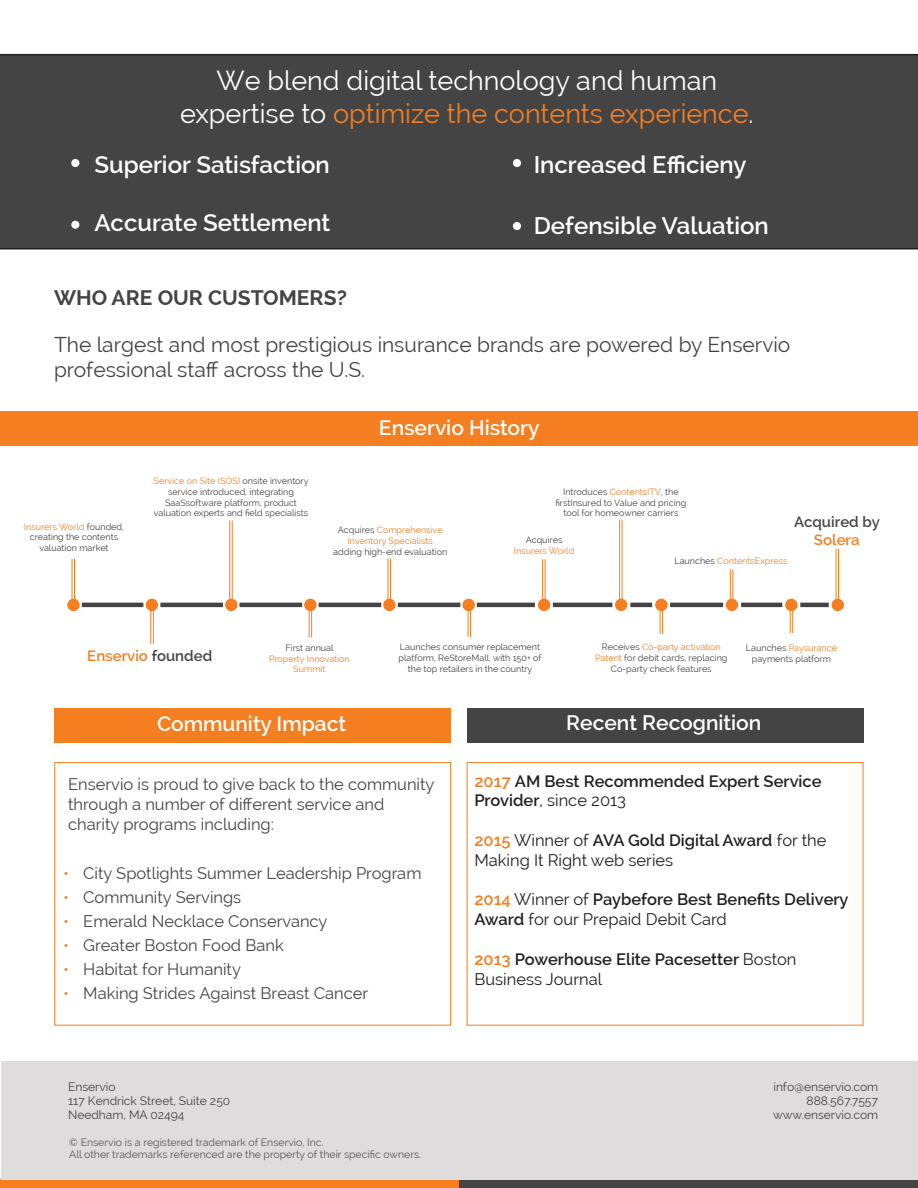
<style>
.page{position:relative;width:918px;height:1188px;background:#fff}
.page>*{position:absolute;margin:0;border:0;box-sizing:border-box;transform-origin:0 0}
.t1{font:27px/32.4px "Raleway";color:#fff;text-align:center}
.t2{font:600 24px "Raleway";color:#fff}
.New_Quote_Text{font:21px/25.2px "Raleway";color:#444}
.New_Quote_Text-2{font:600 21px "Raleway";color:#fff}
.New_Quote_Text-3{font:700 21px "Raleway";color:#444}
.New_Quote_Text-4{font:16.5px/19.8px "Raleway";color:#444}
.New_Quote_Text-5{font:600 16.5px/19.8px "Raleway";color:#231f20}
.New_Quote_Text-6{font:16.5px/19.8px "Raleway";color:#231f20}
.t3{font:600 15px/18px "Raleway";color:#444;text-align:center}
.t4{font:600 15px "Raleway";color:#f57e20}
.t5{font:12px "Raleway";color:#444}
.Body_Copy_Gray{font:10.5px/12.6px "Raleway";color:#575757}
.t6{font:9px/10.8px "Raleway";color:#444;text-align:center}
.t7{font:9px/10.8px "Raleway";color:#f57e20;text-align:center}
.s1{color:#f57e20}
.s2{color:#444}
.s3{font-weight:400}
.s4{font-weight:600;color:#f57e20}
.s5{font-weight:600}
</style>
<div class="page">
<div style="left:0;top:54px;width:918px;height:195px;background:#444"></div>
<div style="left:0;top:1180px;width:459px;height:8px;background:#f57e20"></div>
<div style="left:459px;top:1180px;width:459px;height:8px;background:#444"></div>
<div style="left:71px;top:159px;width:8px;height:8px;background:#fff;border-radius:50%"></div>
<div style="left:71px;top:221px;width:8px;height:8px;background:#fff;border-radius:50%"></div>
<div style="left:513px;top:159px;width:8px;height:8px;background:#fff;border-radius:50%"></div>
<div style="left:513px;top:222px;width:8px;height:8px;background:#fff;border-radius:50%"></div>
<div style="left:0;top:411px;width:918px;height:34px;background:#f57e20"></div>
<div style="left:467px;top:708px;width:397px;height:35px;background:#444"></div>
<div style="left:54px;top:708px;width:397px;height:35px;background:#f57e20"></div>
<div style="left:54px;top:762px;width:397px;height:264px;border:1px solid #f57e20"></div>
<div style="left:467px;top:762px;width:396px;height:264px;border:1px solid #f57e20"></div>
<div style="left:1px;top:1062px;width:917px;height:118px;background:#dfdcdd"></div>
<hr style="left:82px;top:603px;width:61px;height:4px;background:#444">
<hr style="left:160px;top:603px;width:63px;height:4px;background:#444">
<hr style="left:240px;top:603px;width:62px;height:4px;background:#444">
<hr style="left:319px;top:603px;width:62px;height:4px;background:#444">
<hr style="left:398px;top:603px;width:62px;height:4px;background:#444">
<hr style="left:477px;top:603px;width:58px;height:4px;background:#444">
<hr style="left:553px;top:603px;width:59px;height:4px;background:#444">
<hr style="left:630px;top:603px;width:22px;height:4px;background:#444">
<hr style="left:670px;top:603px;width:53px;height:4px;background:#444">
<hr style="left:741px;top:603px;width:41px;height:4px;background:#444">
<hr style="left:800px;top:603px;width:29px;height:4px;background:#444">
<div style="left:67px;top:599px;width:13px;height:12px;background:#f57e20;border-radius:50%"></div>
<div style="left:146px;top:599px;width:12px;height:12px;background:#f57e20;border-radius:50%"></div>
<div style="left:225px;top:599px;width:12px;height:12px;background:#f57e20;border-radius:50%"></div>
<div style="left:304px;top:599px;width:13px;height:12px;background:#f57e20;border-radius:50%"></div>
<div style="left:383px;top:599px;width:13px;height:12px;background:#f57e20;border-radius:50%"></div>
<div style="left:462px;top:599px;width:13px;height:12px;background:#f57e20;border-radius:50%"></div>
<div style="left:538px;top:599px;width:12px;height:12px;background:#f57e20;border-radius:50%"></div>
<div style="left:615px;top:599px;width:12px;height:12px;background:#f57e20;border-radius:50%"></div>
<div style="left:655px;top:599px;width:13px;height:12px;background:#f57e20;border-radius:50%"></div>
<div style="left:726px;top:599px;width:12px;height:12px;background:#f57e20;border-radius:50%"></div>
<div style="left:785px;top:599px;width:13px;height:12px;background:#f57e20;border-radius:50%"></div>
<div style="left:832px;top:599px;width:12px;height:12px;background:#f57e20;border-radius:50%"></div>
<hr style="left:74px;top:559px;width:1px;height:41px;background:#f57e20">
<hr style="left:72px;top:559px;width:1px;height:41px;background:#f57e20">
<hr style="left:153px;top:603px;width:1px;height:41px;background:#f57e20">
<hr style="left:151px;top:603px;width:1px;height:41px;background:#f57e20">
<hr style="left:232px;top:521px;width:1px;height:80px;background:#f57e20">
<hr style="left:229px;top:521px;width:1px;height:80px;background:#f57e20">
<hr style="left:311px;top:603px;width:1px;height:34px;background:#f57e20">
<hr style="left:309px;top:603px;width:1px;height:34px;background:#f57e20">
<hr style="left:390px;top:558px;width:1px;height:41px;background:#f57e20">
<hr style="left:388px;top:558px;width:1px;height:41px;background:#f57e20">
<hr style="left:470px;top:607px;width:1px;height:30px;background:#f57e20">
<hr style="left:468px;top:607px;width:1px;height:30px;background:#f57e20">
<hr style="left:545px;top:559px;width:1px;height:41px;background:#f57e20">
<hr style="left:542px;top:559px;width:1px;height:41px;background:#f57e20">
<hr style="left:622px;top:520px;width:1px;height:81px;background:#f57e20">
<hr style="left:619px;top:520px;width:1px;height:81px;background:#f57e20">
<svg style="left:660px;top:611px;width:3px;height:23px"></svg>
<hr style="left:733px;top:569px;width:1px;height:34px;background:#f57e20">
<hr style="left:730px;top:569px;width:1px;height:34px;background:#f57e20">
<svg style="left:790px;top:611px;width:3px;height:22px"></svg>
<hr style="left:838px;top:549px;width:1px;height:52px;background:#f57e20">
<hr style="left:836px;top:549px;width:1px;height:52px;background:#f57e20">
<p class="t1" style="left:180px;top:64px;width:575px">We blend digital technology and human expertise to <span class="s1">optimize the contents experience</span>.</p>
<p class="t2" style="left:94px;top:151px;width:237px">Superior Satisfaction</p>
<p class="t2" style="left:94px;top:209px;width:237px">Accurate Settlement</p>
<p class="t2" style="left:534px;top:151px;width:214px">Increased Efficieny</p>
<p class="t2" style="left:534px;top:212px;width:237px">Defensible Valuation</p>
<p class="New_Quote_Text-3" style="left:54px;top:286px;width:295px">WHO ARE OUR CUSTOMERS?</p>
<p class="New_Quote_Text" style="left:54px;top:332px;width:738px">The largest and most prestigious insurance brands are powered by Enservio professional staff across the U.S.</p>
<p class="New_Quote_Text-2" style="left:379px;top:416px;width:162px">Enservio History</p>
<p class="t6" style="left:24px;top:521px;width:102px"><span class="s1">Insurers World</span> founded, creating the contents valuation market</p>
<p class="t6" style="left:154px;top:475px;width:156px"><span class="s1">Service on Site (SOS)</span> onsite inventory service introduced, integrating SaaSsoftware platform, product valuation experts and field specialists</p>
<p class="t7" style="left:333px;top:524px;width:116px"><span class="s2">Acquires</span> Comprehensive<br>Inventory Specialists <span class="s2">adding high-end evaluation</span></p>
<p class="t6" style="left:555px;top:486px;width:132px">Introduces <span class="s1">ContentsITV</span>, the firstInsured to Value and pricing tool for homeowner carriers</p>
<p class="t7" style="left:514px;top:535px;width:62px"><span class="s2">Acquires<br></span>Insurers World</p>
<p class="t3" style="left:794px;top:513px;width:87px">Acquired by<br><span class="s1">Solera</span></p>
<p class="t7" style="left:674px;top:556px;width:115px"><span class="s2">Launches</span> ContentsExpress</p>
<p class="t4" style="left:87px;top:647px;width:127px">Enservio <span class="s2">founded</span></p>
<p class="t7" style="left:269px;top:642px;width:82px"><span class="s2">First annual<br></span>Property Innovation<br>Summit</p>
<p class="t6" style="left:399px;top:642px;width:145px">Launches consumer replacement platform, ReStoreMall, with 150+ of the top retailers in the country</p>
<p class="t7" style="left:602px;top:642px;width:120px"><span class="s2">Receives</span> Co-party activation</p>
<p class="t6" style="left:595px;top:652px;width:134px"><span class="s1">Patent</span> for debit cards, replacing</p>
<p class="t6" style="left:611px;top:663px;width:102px">Co-party check features</p>
<p class="t7" style="left:746px;top:643px;width:93px"><span class="s2">Launches</span> Paysurance</p>
<p class="t6" style="left:752px;top:653px;width:81px">payments platform</p>
<p class="New_Quote_Text-2" style="left:157px;top:712px;width:191px">Community Impact</p>
<p class="New_Quote_Text-4" style="left:68px;top:774px;width:368px">Enservio is proud to give back to the community through a number of different service and charity programs including:</p>
<p class="New_Quote_Text-4" style="left:63px;top:864px;width:360px"><span class="s1">•</span> City Spotlights Summer Leadership Program</p>
<p class="New_Quote_Text-4" style="left:63px;top:888px;width:180px"><span class="s1">•</span> Community Servings</p>
<p class="New_Quote_Text-4" style="left:63px;top:912px;width:266px"><span class="s1">•</span> Emerald Necklace Conservancy</p>
<p class="New_Quote_Text-4" style="left:63px;top:936px;width:222px"><span class="s1">•</span> Greater Boston Food Bank</p>
<p class="New_Quote_Text-4" style="left:63px;top:960px;width:179px"><span class="s1">•</span> Habitat for Humanity</p>
<p class="New_Quote_Text-4" style="left:63px;top:984px;width:307px"><span class="s1">•</span> Making Strides Against Breast Cancer</p>
<p class="t5" style="left:68px;top:1079px;width:49px">Enservio</p>
<p class="t5" style="left:68px;top:1094px;width:164px">117 Kendrick Street, Suite 250</p>
<p class="t5" style="left:68px;top:1108px;width:118px">Needham, MA 02494</p>
<p class="Body_Copy_Gray" style="left:69px;top:1136px;width:353px">© Enservio is a registered trademark of Enservio, Inc.<br>All other trademarks referenced are the property of their specific owners.</p>
<p class="New_Quote_Text-2" style="left:566px;top:711px;width:197px">Recent Recognition</p>
<p class="New_Quote_Text-5" style="left:474px;top:771px;width:349px"><span class="s1">2017</span> AM Best Recommended Expert Service<br>Provider<span class="s3">, since 2013</span></p>
<p class="New_Quote_Text-6" style="left:474px;top:830px;width:354px"><span class="s4">2015</span> Winner of <span class="s5">AVA Gold Digital Award</span> for the<br>Making It Right web series</p>
<p class="New_Quote_Text-5" style="left:474px;top:890px;width:376px"><span class="s1">2014</span> <span class="s3">Winner of</span> Paybefore Best Benefits Delivery<br>Award <span class="s3">for our Prepaid Debit Card</span></p>
<p class="New_Quote_Text-5" style="left:474px;top:949px;width:324px"><span class="s1">2013</span> Powerhouse Elite Pacesetter <span class="s3">Boston<br>Business Journal</span></p>
<p class="t5" style="left:773px;top:1079px;width:106px">info@enservio.com</p>
<p class="t5" style="left:807px;top:1094px;width:73px">888.567.7557</p>
<p class="t5" style="left:773px;top:1108px;width:107px">www.enservio.com</p>
</div>
